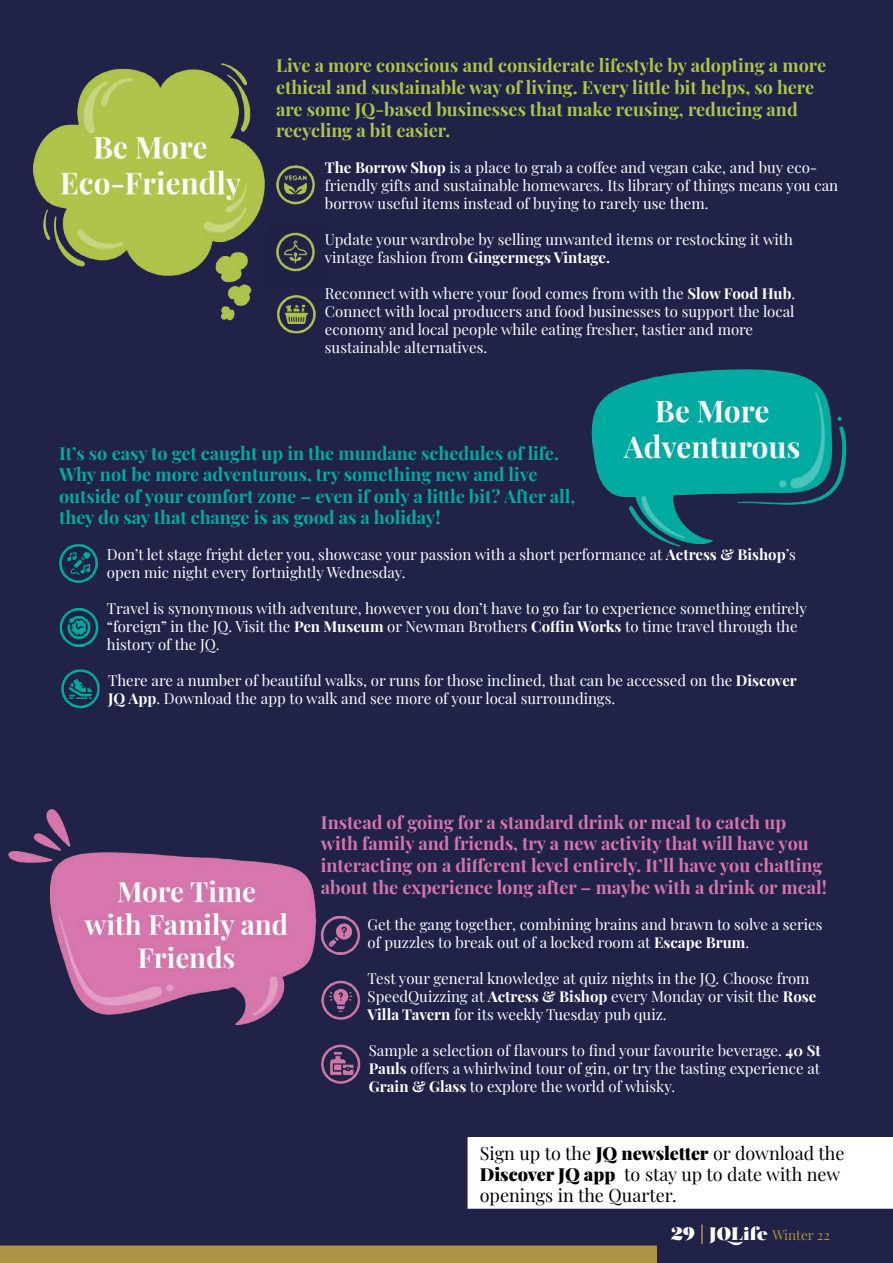
<style>
.page{position:relative;width:893px;height:1263px;background:#202247}
.page>*{position:absolute;margin:0;border:0;box-sizing:border-box;transform-origin:0 0}
.t1{font:700 18px/21.6px "Playfair Display";color:#d576ac}
.t2{font:700 18px/21.6px "Playfair Display";color:#00aca2}
.t3{font:700 18px/21.6px "Playfair Display";color:#adc54a}
.t4{font:18px/21px "Playfair Display";color:#000}
.t5{font:18px "Salome Fine";color:#fff}
.t6{font:15px/18px "Playfair Display";color:#fff}
.s1{font-weight:700}
.s2{font-weight:900}
.s3{font-family:"Playfair Display";font-size:13.5px;color:#ad9145}
</style>
<div class="page">
<div style="left:0;top:1245px;width:657px;height:18px;background:#ad9145"></div>
<img style="left:8px;top:809px;width:308px;height:217px">
<img style="left:591px;top:369px;width:256px;height:178px">
<hr style="left:701px;top:1224px;width:2px;height:20px;background:#ad9145">
<div style="left:468px;top:1137px;width:425px;height:72px;background:#fff"></div>
<img style="left:33px;top:63px;width:232px;height:258px">
<img style="left:59px;top:608px;width:40px;height:39px">
<img style="left:59px;top:543px;width:39px;height:40px">
<img style="left:61px;top:669px;width:39px;height:40px">
<img style="left:276px;top:232px;width:39px;height:40px">
<img style="left:276px;top:165px;width:39px;height:40px">
<img style="left:277px;top:295px;width:39px;height:39px">
<img style="left:312px;top:971px;width:49px;height:55px">
<img style="left:312px;top:905px;width:49px;height:62px">
<img style="left:321px;top:1044px;width:40px;height:40px">
<p class="t3" style="left:276px;top:56px;width:552px">Live a more conscious and considerate lifestyle by adopting a more ethical and sustainable way of living. Every little bit helps, so here are some JQ-based businesses that make reusing, reducing and recycling a bit easier.</p>
<p class="t6" style="left:325px;top:157px;width:515px"><span class="s1">The Borrow Shop</span> is a place to grab a coffee and vegan cake, and buy eco&shy;friendly gifts and sustainable homewares. Its library of things means you can borrow useful items instead of buying to rarely use them.</p>
<p class="t6" style="left:325px;top:232px;width:470px">Update your wardrobe by selling unwanted items or restocking it with vintage fashion from <span class="s1">Gingermegs Vintage.</span></p>
<p class="t6" style="left:325px;top:286px;width:472px">Reconnect with where your food comes from with the <span class="s1">Slow Food Hub</span>.<br>Connect with local producers and food businesses to support the local economy and local people while eating fresher, tastier and more sustainable alternatives.</p>
<p class="t2" style="left:59px;top:443px;width:518px">It’s so easy to get caught up in the mundane schedules of life.<br>Why not be more adventurous, try something new and live outside of your comfort zone – even if only a little bit? After all, they do say that change is as good as a holiday!</p>
<p class="t6" style="left:107px;top:547px;width:690px">Don’t let stage fright deter you, showcase your passion with a short performance at <span class="s1">Actress &amp; Bishop</span>’s open mic night every fortnightly Wednesday.</p>
<p class="t6" style="left:107px;top:601px;width:701px">Travel is synonymous with adventure, however you don’t have to go far to experience something entirely “foreign” in the JQ. Visit the <span class="s1">Pen Museum</span> or Newman Brothers <span class="s1">CofÏn Works</span> to time travel through the history of the JQ.</p>
<p class="t6" style="left:108px;top:673px;width:690px">There are a number of beautiful walks, or runs for those inclined, that can be accessed on the <span class="s1">Discover<br>JQ App</span>. Download the app to walk and see more of your local surroundings.</p>
<p class="t1" style="left:321px;top:812px;width:508px">Instead of going for a standard drink or meal to catch up with family and friends, try a new activity that will have you interacting on a different level entirely. It’ll have you chatting about the experience long after – maybe with a drink or meal!</p>
<p class="t6" style="left:368px;top:916px;width:456px">Get the gang together, combining brains and brawn to solve a series of puzzles to break out of a locked room at <span class="s1">Escape Brum</span>.</p>
<p class="t6" style="left:368px;top:970px;width:450px">Test your general knowledge at quiz nights in the JQ. Choose from<br>SpeedQuizzing at <span class="s1">Actress &amp; Bishop</span> every Monday or visit the <span class="s1">Rose<br>Villa Tavern</span> for its weekly Tuesday pub quiz.</p>
<p class="t6" style="left:369px;top:1040px;width:453px;text-align:justify">Sample a selection of flavours to find your favourite beverage. <span class="s1">40 St Pauls</span> offers a whirlwind tour of gin, or try the tasting experience at <span class="s1">Grain &amp; Glass</span> to explore the world of whisky.</p>
<p class="t4" style="left:480px;top:1144px;width:366px">Sign up to the <span class="s2">JQ newsletter</span> or download the<br><span class="s2">Discover JQ app</span> to stay up to date with new openings in the Quarter.</p>
<p class="t5" style="left:671px;top:1227px;width:160px">29 JQLife <span class="s3">Winter 22</span></p>
</div>
